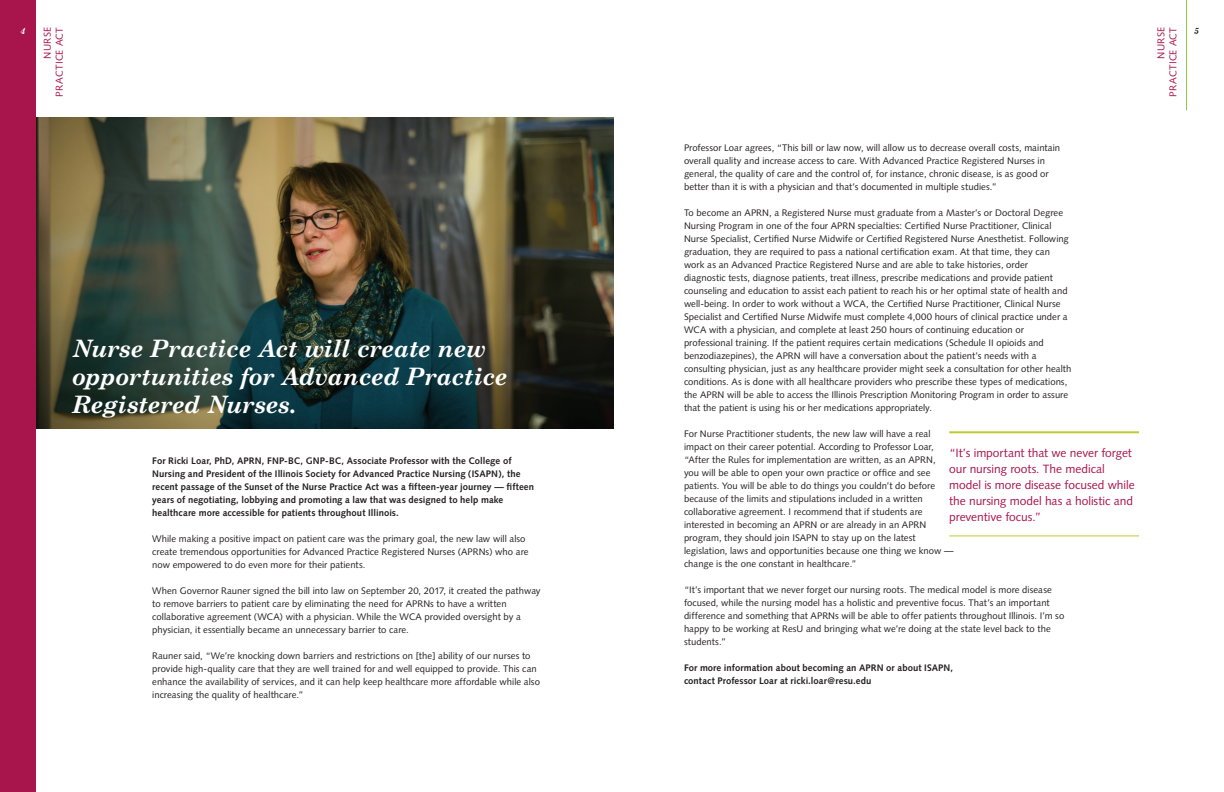
<style>
.page{position:relative;width:1224px;height:792px;background:#fff}
.page>*{position:absolute;margin:0;border:0;box-sizing:border-box;transform-origin:0 0}
.t1{font:italic 700 24px/28px "Century Schoolbook";letter-spacing:-.015em;color:#fff}
.t2{font:12px/16px "Syntax";letter-spacing:-.005em;color:#a8144c}
.t3{font:10px/12px "Syntax";letter-spacing:.03em;color:#a8144c;text-align:right}
.t4{font:9.5px/13px "Syntax";letter-spacing:.005em;color:#231f20}
.t5{font:700 9.5px/13px "Syntax";letter-spacing:.005em;color:#231f20}
.t6{font:italic 700 9px "Century Schoolbook";color:#231f20}
.t7{font:italic 700 9px "Century Schoolbook";color:#fff}
</style>
<div class="page">
<img style="left:36px;top:117px;width:577px;height:311px">
<div style="left:0;top:0;width:36px;height:792px;background:#a8144c"></div>
<hr style="left:1186px;top:0;width:1px;height:110px;background:#8bc63e">
<hr style="left:949px;top:431px;width:190px;height:2px;background:#bdcd31">
<hr style="left:949px;top:536px;width:190px;height:1px;background:#bdcd31">
<p class="t7" style="left:20px;top:25px;width:7px">4</p>
<p class="t3" style="left:41px;top:97px;width:71px;rotate:-90deg">NURSE<br>PRACTICE ACT</p>
<h1 class="t1" style="left:72px;top:334px;width:437px">Nurse Practice Act will create new opportunities for Advanced Practice<br>Registered Nurses.</h1>
<p class="t5" style="left:152px;top:454px;width:383px">For Ricki Loar, PhD, APRN, FNP-BC, GNP-BC, Associate Professor with the College of Nursing and President of the Illinois Society for Advanced Practice Nursing (ISAPN), the recent passage of the Sunset of the Nurse Practice Act was a fifteen-year journey — fifteen years of negotiating, lobbying and promoting a law that was designed to help make healthcare more accessible for patients throughout Illinois.</p>
<p class="t4" style="left:152px;top:532px;width:378px">While making a positive impact on patient care was the primary goal, the new law will also create tremendous opportunities for Advanced Practice Registered Nurses (APRNs) who are now empowered to do even more for their patients.</p>
<p class="t4" style="left:152px;top:584px;width:390px">When Governor Rauner signed the bill into law on September 20, 2017, it created the pathway to remove barriers to patient care by eliminating the need for APRNs to have a written collaborative agreement (WCA) with a physician. While the WCA provided oversight by a physician, it essentially became an unnecessary barrier to care.</p>
<p class="t4" style="left:152px;top:649px;width:389px">Rauner said, “We’re knocking down barriers and restrictions on [the] ability of our nurses to provide high-quality care that they are well trained for and well equipped to provide. This can enhance the availability of services, and it can help keep healthcare more affordable while also increasing the quality of healthcare.”</p>
<p class="t4" style="left:684px;top:141px;width:378px">Professor Loar agrees, “This bill or law now, will allow us to decrease overall costs, maintain overall quality and increase access to care. With Advanced Practice Registered Nurses in general, the quality of care and the control of, for instance, chronic disease, is as good or better than it is with a physician and that’s documented in multiple studies.”</p>
<p class="t4" style="left:684px;top:206px;width:389px">To become an APRN, a Registered Nurse must graduate from a Master’s or Doctoral Degree Nursing Program in one of the four APRN specialties: Certified Nurse Practitioner, Clinical Nurse Specialist, Certified Nurse Midwife or Certified Registered Nurse Anesthetist. Following graduation, they are required to pass a national certification exam. At that time, they can work as an Advanced Practice Registered Nurse and are able to take histories, order diagnostic tests, diagnose patients, treat illness, prescribe medications and provide patient counseling and education to assist each patient to reach his or her optimal state of health and well-being. In order to work without a WCA, the Certified Nurse Practitioner, Clinical Nurse Specialist and Certified Nurse Midwife must complete 4,000 hours of clinical practice under a WCA with a physician, and complete at least 250 hours of continuing education or professional training. If the patient requires certain medications (Schedule II opioids and benzodiazepines), the APRN will have a conversation about the patient’s needs with a consulting physician, just as any healthcare provider might seek a consultation for other health conditions. As is done with all healthcare providers who prescribe these types of medications, the APRN will be able to access the Illinois Prescription Monitoring Program in order to assure that the patient is using his or her medications appropriately.</p>
<p class="t4" style="left:684px;top:427px;width:271px">For Nurse Practitioner students, the new law will have a real impact on their career potential. According to Professor Loar, “After the Rules for implementation are written, as an APRN,<br>you will be able to open your own practice or office and see patients. You will be able to do things you couldn’t do before because of the limits and stipulations included in a written collaborative agreement. I recommend that if students are interested in becoming an APRN or are already in an APRN program, they should join ISAPN to stay up on the latest legislation, laws and opportunities because one thing we know — change is the one constant in healthcare.”</p>
<p class="t4" style="left:684px;top:583px;width:382px">“It’s important that we never forget our nursing roots. The medical model is more disease focused, while the nursing model has a holistic and preventive focus. That’s an important difference and something that APRNs will be able to offer patients throughout Illinois. I’m so happy to be working at ResU and bringing what we’re doing at the state level back to the students.”</p>
<p class="t5" style="left:684px;top:661px;width:271px">For more information about becoming an APRN or about ISAPN, contact Professor Loar at ricki.loar@resu.edu</p>
<p class="t2" style="left:949px;top:444px;width:187px">“It’s important that we never forget our nursing roots. The medical model is more disease focused while the nursing model has a holistic and preventive focus.”</p>
<p class="t3" style="left:1155px;top:97px;width:71px;rotate:-90deg">NURSE<br>PRACTICE ACT</p>
<p class="t6" style="left:1194px;top:25px;width:7px">5</p>
</div>
